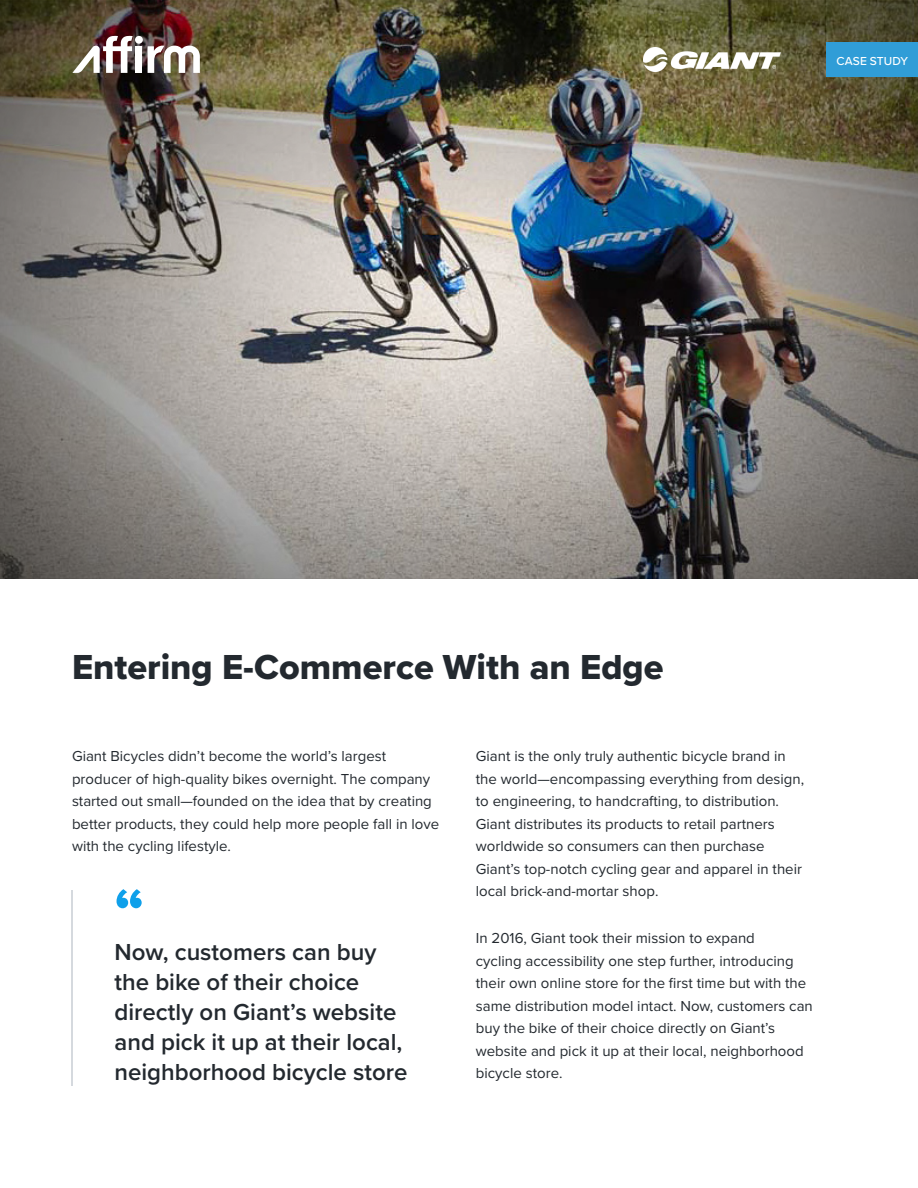
<style>
.page{position:relative;width:918px;height:1188px;background:#fff}
.page>*{position:absolute;margin:0;border:0;box-sizing:border-box;transform-origin:0 0}
.t1{font:60px "Proxima Nova Extrabld";color:#0fa0ea}
.Cover_Headline{font:36px "Proxima Nova Extrabld";color:#23292f}
.t2{font:600 24px/30px "Proxima Nova";color:#23292f}
.Body_Copy{font:15px/22.5px "Proxima Nova";color:#23292f}
.t3{font:500 12px "Proxima Nova";letter-spacing:.01em;color:#fff}
</style>
<div class="page">
<img style="left:0;top:0;width:918px;height:578px">
<div style="left:826px;top:42px;width:92px;height:35px;background:#309dd7"></div>
<div style="left:135px;top:36px;width:8px;height:8px;background:#fff;border-radius:50%"></div>
<div style="left:136px;top:46px;width:6px;height:27px;background:#fff"></div>
<svg style="left:148px;top:46px;width:52px;height:27px"></svg>
<svg style="left:72px;top:36px;width:61px;height:37px"></svg>
<img style="left:644px;top:47px;width:136px;height:24px">
<hr style="left:72px;top:891px;width:1px;height:195px;background:#d5d9de">
<p class="t3" style="left:837px;top:52px;width:73px">CASE STUDY</p>
<p class="Cover_Headline" style="left:72px;top:641px;width:593px">Entering E-Commerce With an Edge</p>
<p class="Body_Copy" style="left:72px;top:745px;width:369px">Giant Bicycles didn’t become the world’s largest producer of high-quality bikes overnight. The company started out small—founded on the idea that by creating better products, they could help more people fall in love with the cycling lifestyle.</p>
<p class="Body_Copy" style="left:476px;top:745px;width:330px">Giant is the only truly authentic bicycle brand in the world—encompassing everything from design, to engineering, to handcrafting, to distribution.<br>Giant distributes its products to retail partners worldwide so consumers can then purchase Giant’s top-notch cycling gear and apparel in their local brick-and-mortar shop.</p>
<p class="Body_Copy" style="left:476px;top:927px;width:339px">In 2016, Giant took their mission to expand<br>cycling accessibility one step further, introducing their own online store for the first time but with the same distribution model intact. Now, customers can buy the bike of their choice directly on Giant’s website and pick it up at their local, neighborhood bicycle store.</p>
<p class="t1" style="left:115px;top:865px;width:31px">“</p>
<p class="t2" style="left:115px;top:936px;width:294px">Now, customers can buy the bike of their choice directly on Giant’s website and pick it up at their local, neighborhood bicycle store</p>
</div>
